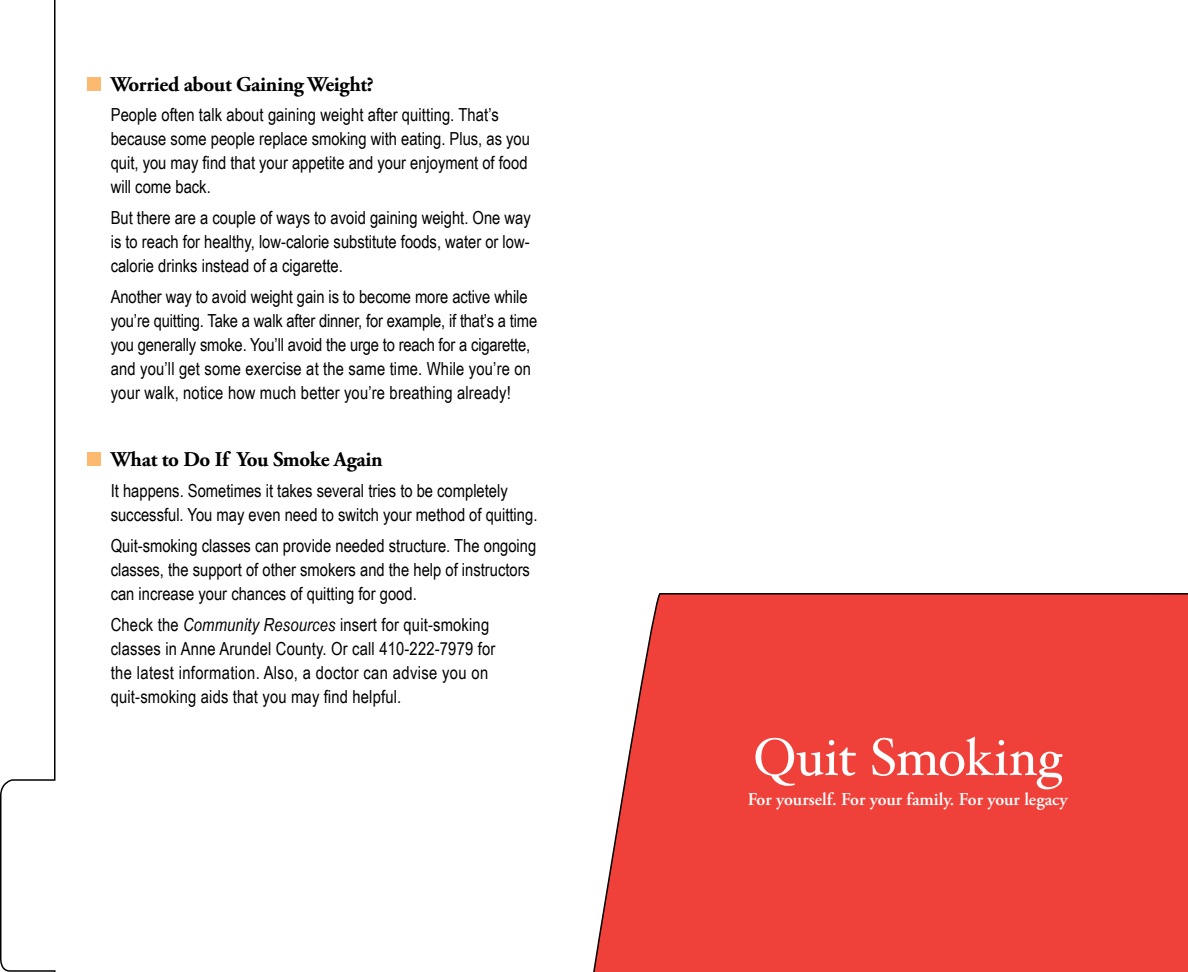
<style>
.page{position:relative;width:1188px;height:972px;background:#fff}
.page>*{position:absolute;margin:0;border:0;box-sizing:border-box;transform-origin:0 0}
.t1{font:52.5px "Hoefler Text";color:#fff}
.t2{font:700 21px "Adobe Garamond Pro";letter-spacing:-.015em;color:#000}
.t3{font:18px/24px "Arial Narrow";color:#000}
.t4{font:600 18px "Adobe Garamond Pro";color:#fff}
.s1{font-style:italic}
</style>
<div class="page">
<div style="left:593px;top:593px;width:595px;height:379px;background:#ef413a"></div>
<svg style="left:0;top:0;width:56px;height:972px"></svg>
<div style="left:87px;top:77px;width:14px;height:14px;background:#fcb970"></div>
<div style="left:87px;top:452px;width:14px;height:14px;background:#fcb970"></div>
<p class="t2" style="left:111px;top:72px;width:265px">Worried about Gaining Weight?</p>
<p class="t3" style="left:111px;top:102px;width:421px">People often talk about gaining weight after quitting. That’s because some people replace smoking with eating. Plus, as you quit, you may find that your appetite and your enjoyment of food will come back.</p>
<p class="t3" style="left:111px;top:205px;width:422px;text-align:justify">But there are a couple of ways to avoid gaining weight. One way is to reach for healthy, low-calorie substitute foods, water or low&shy;calorie drinks instead of a cigarette.</p>
<p class="t3" style="left:111px;top:284px;width:428px">Another way to avoid weight gain is to become more active while you’re quitting. Take a walk after dinner, for example, if that’s a time you generally smoke. You’ll avoid the urge to reach for a cigarette, and you’ll get some exercise at the same time. While you’re on your walk, notice how much better you’re breathing already!</p>
<p class="t2" style="left:111px;top:447px;width:273px">What to Do If You Smoke Again</p>
<p class="t3" style="left:111px;top:478px;width:428px">It happens. Sometimes it takes several tries to be completely successful. You may even need to switch your method of quitting.</p>
<p class="t3" style="left:111px;top:533px;width:427px">Quit-smoking classes can provide needed structure. The ongoing classes, the support of other smokers and the help of instructors can increase your chances of quitting for good.</p>
<p class="t3" style="left:111px;top:612px;width:386px">Check the <span class="s1">Community Resources</span> insert for quit-smoking classes in Anne Arundel County. Or call 410-222-7979 for the latest information. Also, a doctor can advise you on quit-smoking aids that you may find helpful.</p>
<h1 class="t1" style="left:753px;top:726px;width:310px">Quit Smoking</h1>
<p class="t4" style="left:748px;top:789px;width:321px">For yourself. For your family. For your legacy</p>
</div>
